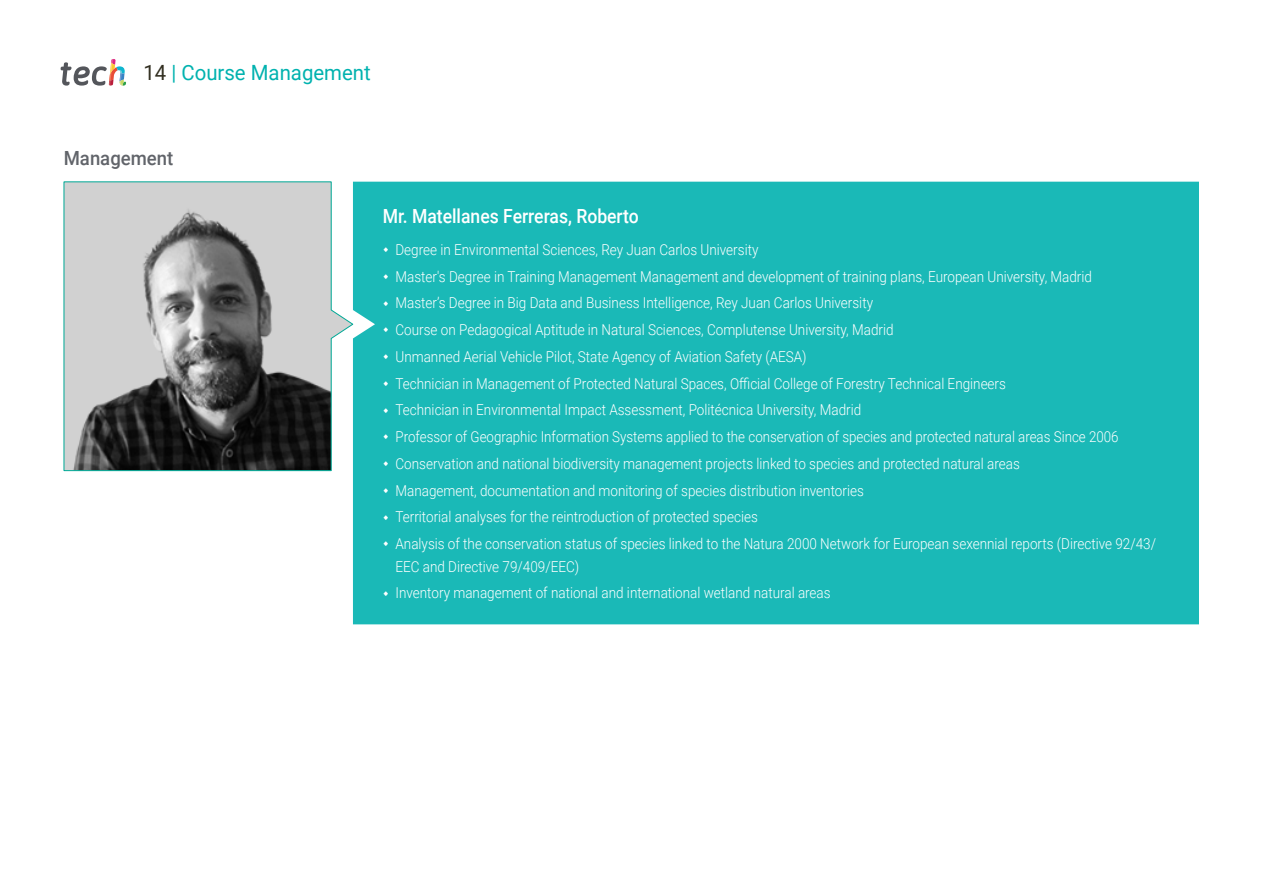
<style>
.page{position:relative;width:1263px;height:893px;background:#fff}
.page>*{position:absolute;margin:0;border:0;box-sizing:border-box;transform-origin:0 0}
.t1{font:21px "Roboto";color:#00b2af}
.t2{font:500 19.5px "Roboto";color:#fff;scale:.9 1}
.t3{font:500 19.5px "Roboto";color:#61646a;scale:.95 1}
.t4{font:300 15px/26.7px "Roboto";color:#fff;scale:.9 1}
.s1{color:#312e20}
</style>
<div class="page">
<div style="left:353px;top:182px;width:846px;height:442px;background:#1ab9b7"></div>
<svg style="left:64px;top:181px;width:289px;height:290px;background:#959797"></svg>
<svg style="left:61px;top:59px;width:65px;height:27px"></svg>
<svg style="left:384px;top:247px;width:4px;height:5px"></svg>
<svg style="left:384px;top:274px;width:4px;height:5px"></svg>
<svg style="left:384px;top:301px;width:4px;height:5px"></svg>
<svg style="left:384px;top:327px;width:4px;height:5px"></svg>
<svg style="left:384px;top:354px;width:4px;height:5px"></svg>
<svg style="left:384px;top:381px;width:4px;height:5px"></svg>
<svg style="left:384px;top:408px;width:4px;height:5px"></svg>
<svg style="left:384px;top:434px;width:4px;height:5px"></svg>
<svg style="left:384px;top:461px;width:4px;height:5px"></svg>
<svg style="left:384px;top:488px;width:4px;height:5px"></svg>
<svg style="left:384px;top:515px;width:4px;height:5px"></svg>
<svg style="left:384px;top:541px;width:4px;height:5px"></svg>
<svg style="left:384px;top:591px;width:4px;height:5px"></svg>
<h1 class="t1" style="left:144px;top:57px;width:229px"><span class="s1">14</span> | Course Management</h1>
<h2 class="t3" style="left:64px;top:144px;width:117px">Management</h2>
<h2 class="t2" style="left:383px;top:202px;width:286px">Mr. Matellanes Ferreras, Roberto</h2>
<p class="t4" style="left:395px;top:236px;width:847px">Degree in Environmental Sciences, Rey Juan Carlos University<br>Master's Degree in Training Management Management and development of training plans, European University, Madrid<br>Master’s Degree in Big Data and Business Intelligence, Rey Juan Carlos University<br>Course on Pedagogical Aptitude in Natural Sciences, Complutense University, Madrid<br>Unmanned Aerial Vehicle Pilot, State Agency of Aviation Safety (AESA)<br>Technician in Management of Protected Natural Spaces, Official College of Forestry Technical Engineers<br>Technician in Environmental Impact Assessment, Politécnica University, Madrid<br>Professor of Geographic Information Systems applied to the conservation of species and protected natural areas Since 2006<br>Conservation and national biodiversity management projects linked to species and protected natural areas<br>Management, documentation and monitoring of species distribution inventories<br>Territorial analyses for the reintroduction of protected species<br>Analysis of the conservation status of species linked to the Natura 2000 Network for European sexennial reports (Directive 92/43/</p>
<p class="t4" style="left:395px;top:552px;width:485px">EEC and Directive 79/409/EEC)<br>Inventory management of national and international wetland natural areas</p>
</div>
